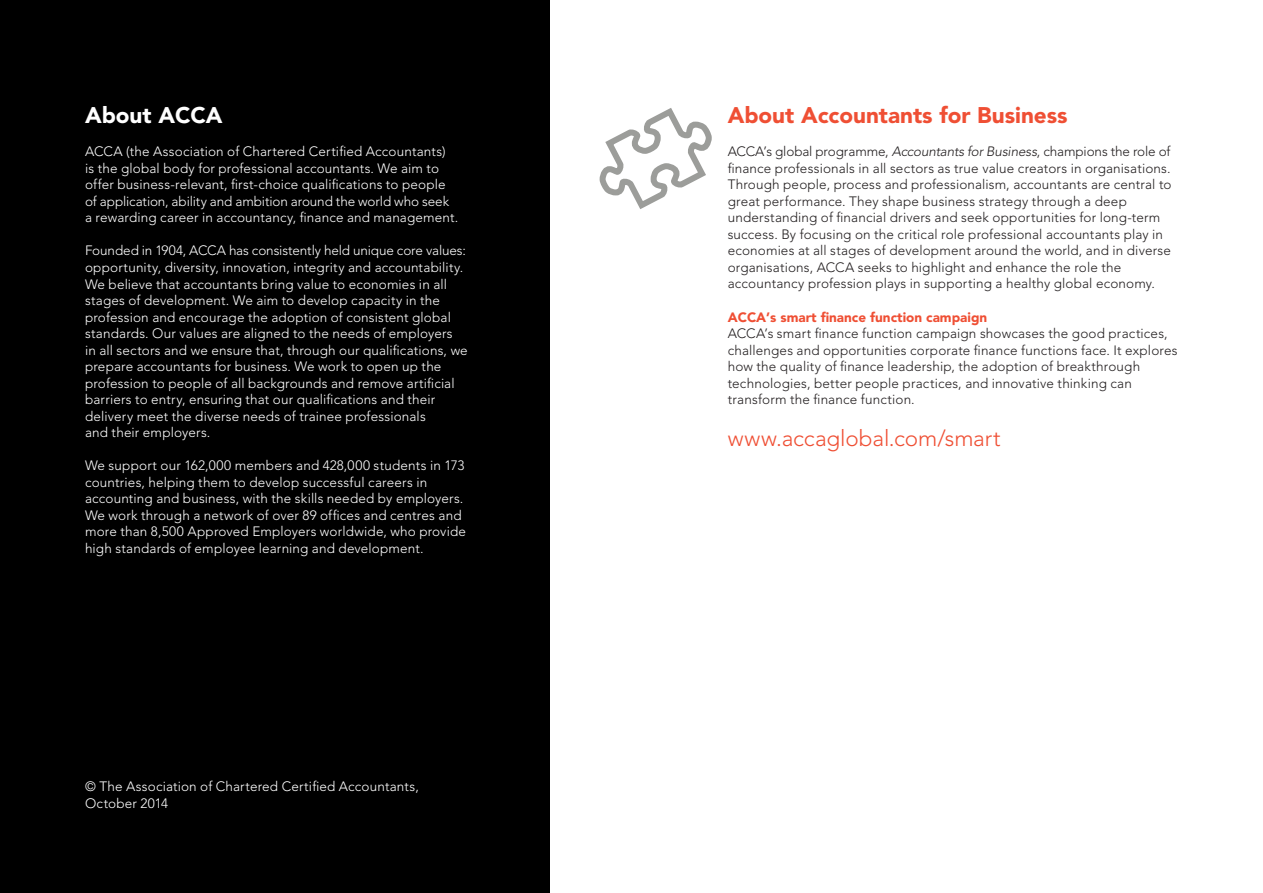
<style>
.page{position:relative;width:1263px;height:893px;background:#fff}
.page>*{position:absolute;margin:0;border:0;box-sizing:border-box;transform-origin:0 0}
.Heading_L1__not_in_T{font:900 22.5px "Avenir LT Std";color:#ef4f34}
.body_text{font:300 22.5px "Avenir LT Std";letter-spacing:-.005em;color:#ef4f34}
.Heading_L1__not_in_T-2{font:900 22.5px "Avenir LT Std";color:#fff}
.body_text-2{font:300 13.5px/16.5px "Avenir LT Std";letter-spacing:.01em;color:#fff}
.body_text-3{font:300 13.5px/16.5px "Avenir LT Std";letter-spacing:.01em;color:#231f20}
.Heading_L3{font:900 13.5px "Avenir LT Std";color:#ef4f34}
.s1{font-style:italic}
</style>
<div class="page">
<div style="left:0;top:0;width:549px;height:893px;background:#000"></div>
<svg style="left:599px;top:108px;width:113px;height:101px"></svg>
<p class="Heading_L1__not_in_T-2" style="left:85px;top:102px;width:139px">About ACCA</p>
<p class="body_text-2" style="left:85px;top:144px;width:375px">ACCA (the Association of Chartered Certified Accountants)<br>is the global body for professional accountants. We aim to offer business-relevant, first-choice qualifications to people of application, ability and ambition around the world who seek a rewarding career in accountancy, finance and management.</p>
<p class="body_text-2" style="left:85px;top:243px;width:384px">Founded in 1904, ACCA has consistently held unique core values: opportunity, diversity, innovation, integrity and accountability.<br>We believe that accountants bring value to economies in all stages of development. We aim to develop capacity in the profession and encourage the adoption of consistent global standards. Our values are aligned to the needs of employers<br>in all sectors and we ensure that, through our qualifications, we prepare accountants for business. We work to open up the profession to people of all backgrounds and remove artificial barriers to entry, ensuring that our qualifications and their delivery meet the diverse needs of trainee professionals<br>and their employers.</p>
<p class="body_text-2" style="left:85px;top:457px;width:383px">We support our 162,000 members and 428,000 students in 173 countries, helping them to develop successful careers in accounting and business, with the skills needed by employers.<br>We work through a network of over 89 offices and centres and more than 8,500 Approved Employers worldwide, who provide high standards of employee learning and development.</p>
<p class="body_text-2" style="left:85px;top:779px;width:335px">© The Association of Chartered Certified Accountants,<br>October 2014</p>
<p class="Heading_L1__not_in_T" style="left:728px;top:102px;width:341px">About Accountants for Business</p>
<p class="body_text-3" style="left:728px;top:144px;width:445px">ACCA’s global programme, <span class="s1">Accountants for Business</span>, champions the role of finance professionals in all sectors as true value creators in organisations.<br>Through people, process and professionalism, accountants are central to great performance. They shape business strategy through a deep understanding of financial drivers and seek opportunities for long-term success. By focusing on the critical role professional accountants play in economies at all stages of development around the world, and in diverse organisations, ACCA seeks to highlight and enhance the role the accountancy profession plays in supporting a healthy global economy.</p>
<p class="Heading_L3" style="left:728px;top:309px;width:261px">ACCA’s smart finance function campaign</p>
<p class="body_text-3" style="left:728px;top:325px;width:451px">ACCA’s smart finance function campaign showcases the good practices, challenges and opportunities corporate finance functions face. It explores how the quality of finance leadership, the adoption of breakthrough technologies, better people practices, and innovative thinking can transform the finance function.</p>
<p class="body_text" style="left:728px;top:425px;width:274px">www.accaglobal.com/smart</p>
</div>
